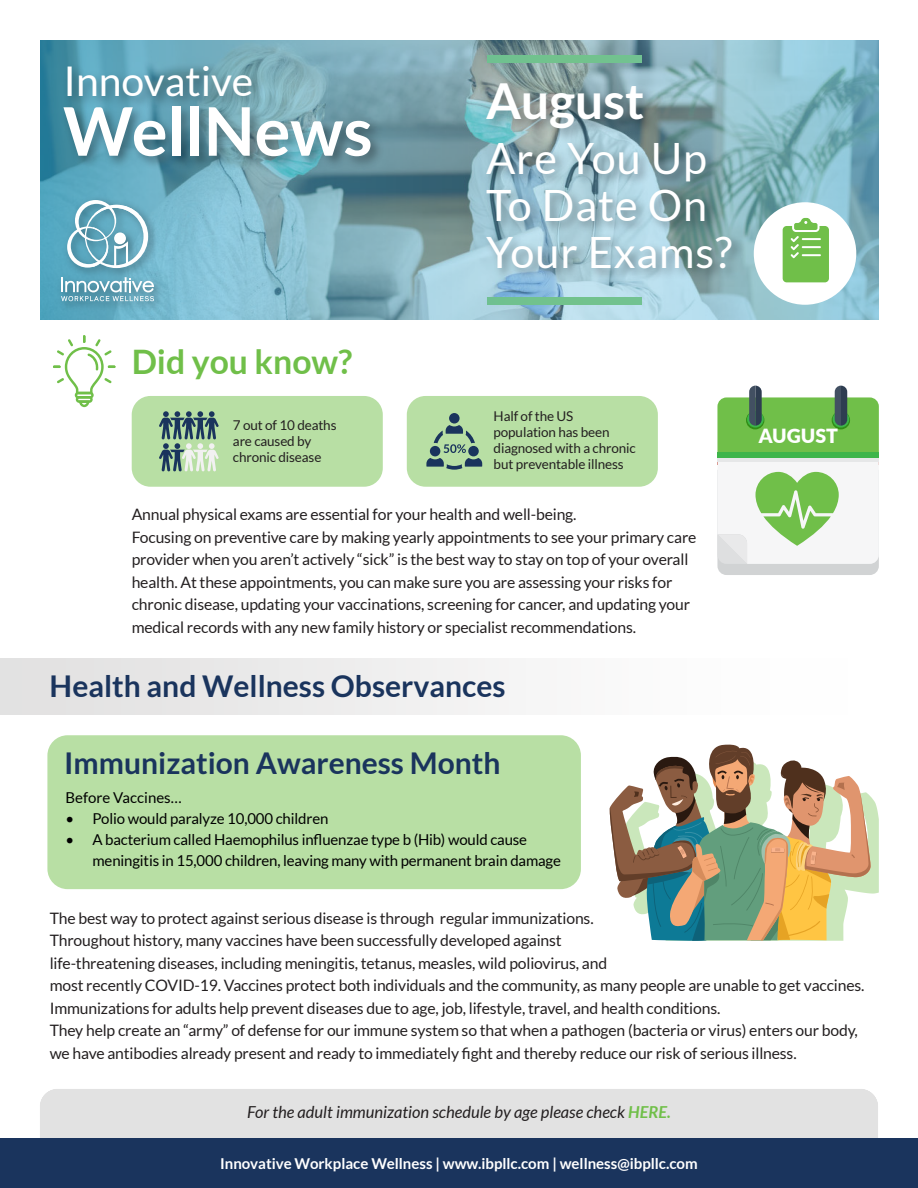
<style>
.page{position:relative;width:918px;height:1188px;background:#fff}
.page>*{position:absolute;margin:0;border:0;box-sizing:border-box;transform-origin:0 0}
.t1{font:700 67.05px "Lato";color:#fff}
.t2{font:700 49.65px "Lato";color:#fff}
.t3{font:43.2px/47.1px "Lato";letter-spacing:.02em;color:#fff}
.t4{font:40.95px "Lato";color:#fff}
.t5{font:700 33.75px "Lato";color:#70bf49}
.t6{font:700 30px "Lato";color:#1a345d}
.t7{font:800 19.5px "Lato";color:#fff}
.t8{font:italic 16.5px "Lato";color:#231f20}
.t9{font:15.75px/22.5px "Lato";letter-spacing:-.01em;color:#231f20}
.t10{font:15px "Lato";letter-spacing:-.01em;color:#000}
.t11{font:700 15px "Lato";color:#fff}
.t12{font:13.5px/16.2px "Lato";letter-spacing:-.01em;color:#231f20}
.s1{font-weight:700;color:#70bf49}
</style>
<div class="page">
<div style="left:40px;top:1089px;width:838px;height:49px;background:#e2e2e2"></div>
<div style="left:0;top:1138px;width:918px;height:50px;background:#1a345d"></div>
<svg style="left:53px;top:335px;width:62px;height:72px"></svg>
<div style="left:0;top:659px;width:855px;height:56px;background:linear-gradient(to right,#e1e0e0,#fff)"></div>
<svg style="left:41px;top:40px;width:838px;height:279px;background:#7fb1bd"></svg>
<img style="left:53px;top:192px;width:115px;height:123px">
<svg style="left:67px;top:200px;width:81px;height:68px"></svg>
<svg style="left:61px;top:277px;width:93px;height:24px;background:#86b8c7"></svg>
<div style="left:754px;top:202px;width:102px;height:103px;background:#fff;border-radius:50%"></div>
<div style="left:47px;top:735px;width:534px;height:154px;background:#b8dfa4;border-radius:20px"></div>
<svg style="left:871px;top:797px;width:8px;height:97px"></svg>
<svg style="left:609px;top:744px;width:262px;height:197px"></svg>
<div style="left:717px;top:452px;width:162px;height:7px;background:#3db54a"></div>
<svg style="left:717px;top:386px;width:162px;height:66px;background:#80be66"></svg>
<svg style="left:717px;top:459px;width:162px;height:116px"></svg>
<div style="left:407px;top:396px;width:251px;height:91px;background:#b8dfa4;border-radius:19px"></div>
<div style="left:449px;top:413px;width:11px;height:11px;background:#1a345d;border-radius:50%"></div>
<svg style="left:426px;top:425px;width:56px;height:45px"></svg>
<div style="left:132px;top:396px;width:251px;height:91px;background:#b8dfa4;border-radius:19px"></div>
<svg style="left:159px;top:411px;width:60px;height:60px"></svg>
<svg style="left:783px;top:218px;width:46px;height:64px;background:#88ca68"></svg>
<img style="left:56px;top:53px;width:215px;height:37px">
<img style="left:55px;top:90px;width:336px;height:96px">
<img style="left:478px;top:67px;width:186px;height:80px">
<img style="left:479px;top:129px;width:270px;height:164px">
<h3 class="t4" style="left:63px;top:65px;width:191px">Innovative</h3>
<h1 class="t1" style="left:63px;top:104px;width:311px">WellNews</h1>
<h2 class="t2" style="left:486px;top:80px;width:160px">August</h2>
<h3 class="t3" style="left:486px;top:137px;width:248px">Are You Up<br>To Date On<br>Your Exams?</h3>
<h3 class="t5" style="left:132px;top:348px;width:222px">Did you know?</h3>
<p class="t12" style="left:233px;top:418px;width:105px">7 out of 10 deaths are caused by chronic disease</p>
<p class="t12" style="left:494px;top:409px;width:144px">Half of the US population has been diagnosed with a chronic but preventable illness</p>
<p class="t9" style="left:132px;top:504px;width:566px">Annual physical exams are essential for your health and well-being.<br>Focusing on preventive care by making yearly appointments to see your primary care provider when you aren’t actively “sick” is the best way to stay on top of your overall health. At these appointments, you can make sure you are assessing your risks for chronic disease, updating your vaccinations, screening for cancer, and updating your medical records with any new family history or specialist recommendations.</p>
<h3 class="t6" style="left:50px;top:674px;width:457px">Health and Wellness Observances</h3>
<h3 class="t6" style="left:64px;top:751px;width:438px">Immunization Awareness Month</h3>
<p class="t10" style="left:65px;top:791px;width:118px">Before Vaccines…</p>
<p class="t10" style="left:65px;top:812px;width:264px">ï Polio would paralyze 10,000 children</p>
<p class="t10" style="left:65px;top:833px;width:463px">ï A bacterium called Haemophilus influenzae type b (Hib) would cause</p>
<p class="t10" style="left:92px;top:854px;width:470px">meningitis in 15,000 children, leaving many with permanent brain damage</p>
<p class="t7" style="left:759px;top:425px;width:81px">AUGUST</p>
<p class="t9" style="left:50px;top:908px;width:816px">The best way to protect against serious disease is through regular immunizations.<br>Throughout history, many vaccines have been successfully developed against<br>life-threatening diseases, including meningitis, tetanus, measles, wild poliovirus, and<br>most recently COVID-19. Vaccines protect both individuals and the community, as many people are unable to get vaccines.<br>Immunizations for adults help prevent diseases due to age, job, lifestyle, travel, and health conditions.<br>They help create an “army” of defense for our immune system so that when a pathogen (bacteria or virus) enters our body, we have antibodies already present and ready to immediately fight and thereby reduce our risk of serious illness.</p>
<p class="t8" style="left:247px;top:1106px;width:425px">For the adult immunization schedule by age please check <span class="s1">HERE.</span></p>
<p class="t11" style="left:220px;top:1157px;width:479px">Innovative Workplace Wellness | www.ibpllc.com | wellness@ibpllc.com</p>
</div>
